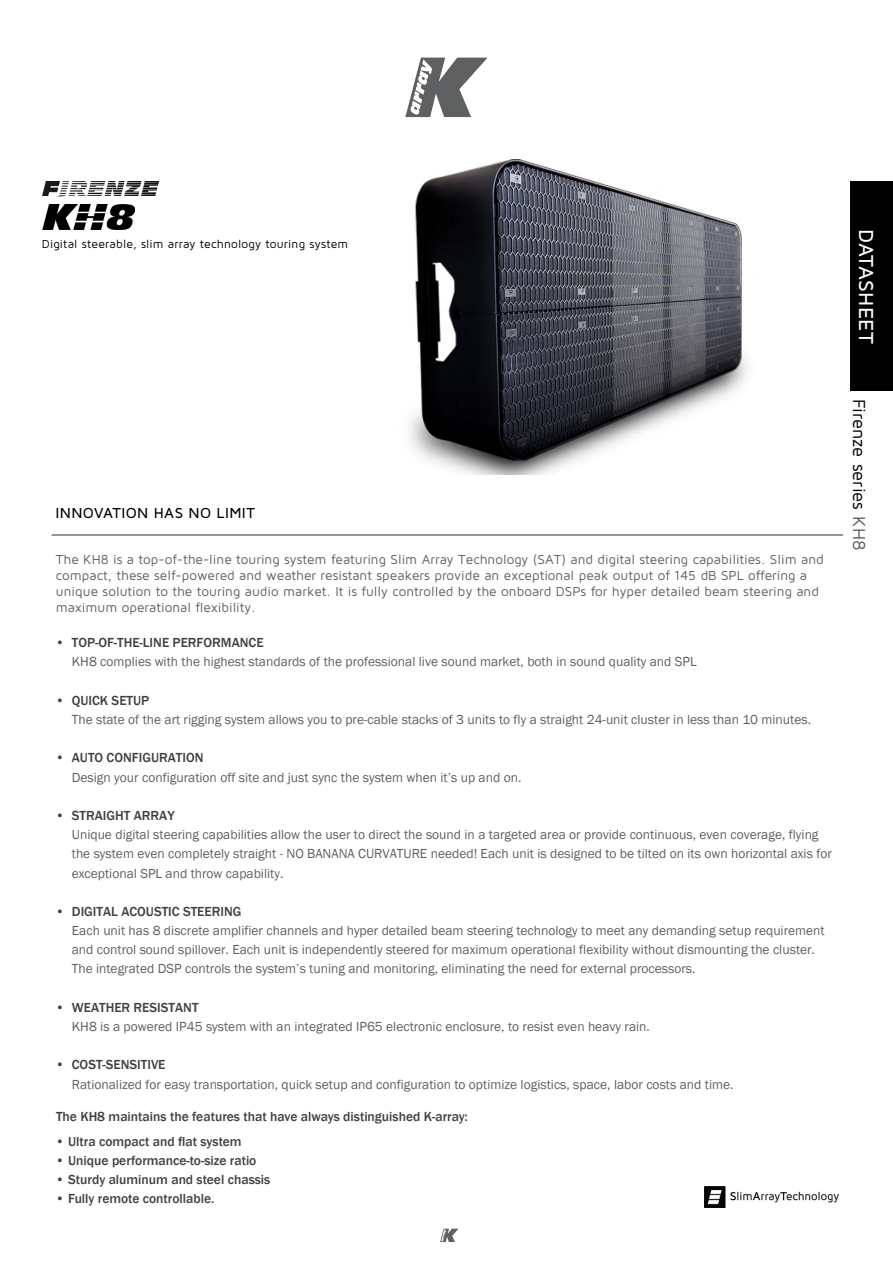
<style>
.page{position:relative;width:893px;height:1263px;background:#fff}
.page>*{position:absolute;margin:0;border:0;box-sizing:border-box;transform-origin:0 0}
.t1{font:500 21px "Maven Pro";letter-spacing:.005em;color:#fff}
.t2{font:18px "Maven Pro";color:#000}
.t3{font:500 15px "Maven Pro";letter-spacing:.025em;color:#000}
.t4{font:13.5px/19.2px "Franklin Gothic";color:#5f6062}
.t5{font:13.5px/16.2px "Maven Pro";color:#5f5f62}
.t6{font:500 13.5px "Franklin Gothic";color:#414042}
.t7{font:12px "Maven Pro";letter-spacing:.015em;color:#000}
.s1{color:#58595b}
</style>
<div class="page">
<div style="left:850px;top:181px;width:43px;height:210px;background:#000"></div>
<svg style="left:440px;top:1229px;width:18px;height:13px"></svg>
<svg style="left:405px;top:58px;width:82px;height:59px"></svg>
<hr style="left:51px;top:534px;width:792px;height:2px;background:#939598">
<img style="left:43px;top:181px;width:115px;height:15px">
<img style="left:43px;top:204px;width:91px;height:25px">
<img style="left:410px;top:159px;width:338px;height:315px">
<img style="left:704px;top:1186px;width:22px;height:21px">
<img style="left:730px;top:1191px;width:108px;height:12px">
<p class="t7" style="left:42px;top:237px;width:308px">Digital steerable, slim array technology touring system</p>
<h1 class="t1" style="left:879px;top:229px;width:117px;rotate:90deg">datasheet</h1>
<p class="t3" style="left:56px;top:504px;width:201px">INNOVATION HAS NO LIMIT</p>
<p class="t5" style="left:56px;top:550px;width:769px">The KH8 is a top-of-the-line touring system featuring Slim Array Technology (SAT) and digital steering capabilities. Slim and compact, these self-powered and weather resistant speakers provide an exceptional peak output of 145 dB SPL offering a unique solution to the touring audio market. It is fully controlled by the onboard DSPs for hyper detailed beam steering and maximum operational flexibility.</p>
<p class="t6" style="left:56px;top:634px;width:210px">• TOP-OF-THE-LINE PERFORMANCE</p>
<p class="t4" style="left:72px;top:652px;width:626px">KH8 complies with the highest standards of the professional live sound market, both in sound quality and SPL</p>
<p class="t6" style="left:56px;top:692px;width:95px">• QUICK SETUP</p>
<p class="t4" style="left:72px;top:710px;width:741px">The state of the art rigging system allows you to pre-cable stacks of 3 units to fly a straight 24-unit cluster in less than 10 minutes.</p>
<p class="t6" style="left:56px;top:749px;width:149px">• AUTO CONFIGURATION</p>
<p class="t4" style="left:72px;top:768px;width:451px">Design your configuration off site and just sync the system when it’s up and on.</p>
<p class="t6" style="left:56px;top:807px;width:121px">• STRAIGHT ARRAY</p>
<p class="t4" style="left:72px;top:825px;width:761px">Unique digital steering capabilities allow the user to direct the sound in a targeted area or provide continuous, even coverage, flying the system even completely straight - NO BANANA CURVATURE needed! Each unit is designed to be tilted on its own horizontal axis for exceptional SPL and throw capability.</p>
<p class="t6" style="left:56px;top:903px;width:187px">• DIGITAL ACOUSTIC STEERING</p>
<p class="t4" style="left:72px;top:921px;width:754px">Each unit has 8 discrete amplifier channels and hyper detailed beam steering technology to meet any demanding setup requirement and control sound spillover. Each unit is independently steered for maximum operational flexibility without dismounting the cluster.<br>The integrated DSP controls the system’s tuning and monitoring, eliminating the need for external processors.</p>
<p class="t6" style="left:56px;top:999px;width:145px">• WEATHER RESISTANT</p>
<p class="t4" style="left:72px;top:1017px;width:580px">KH8 is a powered IP45 system with an integrated IP65 electronic enclosure, to resist even heavy rain.</p>
<p class="t6" style="left:56px;top:1057px;width:112px">• COST-SENSITIVE</p>
<p class="t4" style="left:72px;top:1075px;width:663px">Rationalized for easy transportation, quick setup and configuration to optimize logistics, space, labor costs and time.</p>
<p class="t6" style="left:56px;top:1108px;width:413px">The KH8 maintains the features that have always distinguished K-array:</p>
<p class="t6" style="left:56px;top:1133px;width:188px">• Ultra compact and flat system</p>
<p class="t6" style="left:56px;top:1152px;width:202px">• Unique performance-to-size ratio</p>
<p class="t6" style="left:56px;top:1171px;width:216px">• Sturdy aluminum and steel chassis</p>
<p class="t6" style="left:56px;top:1190px;width:160px">• Fully remote controllable.</p>
<h2 class="t2" style="left:870px;top:399px;width:153px;rotate:90deg">Firenze series <span class="s1">KH8</span></h2>
</div>
